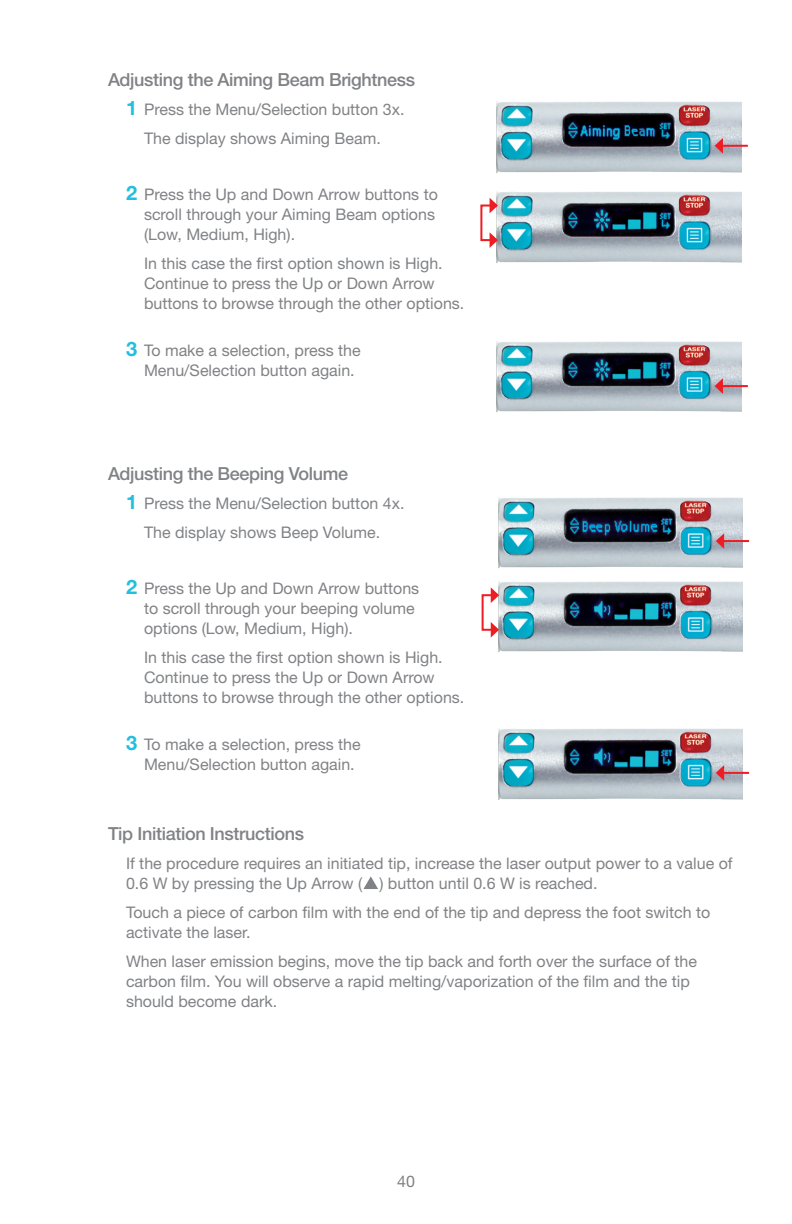
<style>
.page{position:relative;width:792px;height:1224px;background:#fff}
.page>*{position:absolute;margin:0;border:0;box-sizing:border-box;transform-origin:0 0}
.Subs_2{font:500 18px "Helvetica Neue";letter-spacing:-.02em;color:#808285}
.Body_1{font:16px/20px "Helvetica Neue";color:#808285}
.t1{font:16px "Helvetica Neue";color:#7e8083}
.s1{font-weight:700;font-size:20px;color:#22bfde}
</style>
<div class="page">
<svg style="left:363px;top:876px;width:15px;height:13px"></svg>
<img style="left:498px;top:497px;width:244px;height:72px">
<img style="left:498px;top:581px;width:244px;height:72px">
<img style="left:498px;top:728px;width:244px;height:72px">
<hr style="left:723px;top:540px;width:26px;height:2px;background:#ee1d23">
<svg style="left:716px;top:533px;width:8px;height:16px"></svg>
<hr style="left:723px;top:772px;width:26px;height:2px;background:#ee1d23">
<svg style="left:716px;top:765px;width:8px;height:16px"></svg>
<div style="left:482px;top:594px;width:11px;height:37px;border:2px solid #ee1d23"></div>
<svg style="left:491px;top:587px;width:8px;height:16px"></svg>
<svg style="left:491px;top:622px;width:8px;height:16px"></svg>
<img style="left:497px;top:101px;width:244px;height:72px">
<img style="left:497px;top:191px;width:244px;height:72px">
<hr style="left:722px;top:145px;width:26px;height:2px;background:#ee1d23">
<svg style="left:715px;top:138px;width:8px;height:16px"></svg>
<img style="left:497px;top:341px;width:244px;height:71px">
<hr style="left:722px;top:385px;width:26px;height:2px;background:#ee1d23">
<svg style="left:715px;top:378px;width:8px;height:16px"></svg>
<div style="left:480px;top:205px;width:11px;height:36px;border:2px solid #ee1d23"></div>
<svg style="left:490px;top:198px;width:8px;height:15px"></svg>
<svg style="left:490px;top:232px;width:8px;height:16px"></svg>
<p class="Subs_2" style="left:108px;top:69px;width:309px">Adjusting the Aiming Beam Brightness</p>
<p class="Body_1" style="left:126px;top:99px;width:280px"><span class="s1">1</span> Press the Menu/Selection button 3x.</p>
<p class="Body_1" style="left:144px;top:128px;width:238px">The display shows Aiming Beam.</p>
<p class="Body_1" style="left:144px;top:184px;width:295px;text-indent:-18px"><span class="s1">2</span> Press the Up and Down Arrow buttons to scroll through your Aiming Beam options (Low, Medium, High).</p>
<p class="Body_1" style="left:144px;top:253px;width:322px">In this case the first option shown is High.<br>Continue to press the Up or Down Arrow buttons to browse through the other options.</p>
<p class="Body_1" style="left:144px;top:340px;width:218px;text-indent:-18px"><span class="s1">3</span> To make a selection, press the<br>Menu/Selection button again.</p>
<p class="Subs_2" style="left:108px;top:463px;width:242px">Adjusting the Beeping Volume</p>
<p class="Body_1" style="left:126px;top:493px;width:280px"><span class="s1">1</span> Press the Menu/Selection button 4x.</p>
<p class="Body_1" style="left:144px;top:522px;width:238px">The display shows Beep Volume.</p>
<p class="Body_1" style="left:144px;top:578px;width:277px;text-indent:-18px"><span class="s1">2</span> Press the Up and Down Arrow buttons to scroll through your beeping volume options (Low, Medium, High).</p>
<p class="Body_1" style="left:144px;top:647px;width:322px">In this case the first option shown is High.<br>Continue to press the Up or Down Arrow buttons to browse through the other options.</p>
<p class="Body_1" style="left:144px;top:734px;width:218px;text-indent:-18px"><span class="s1">3</span> To make a selection, press the<br>Menu/Selection button again.</p>
<p class="Subs_2" style="left:108px;top:823px;width:198px">Tip Initiation Instructions</p>
<p class="Body_1" style="left:126px;top:853px;width:608px">If the procedure requires an initiated tip, increase the laser output power to a value of<br>0.6 W by pressing the Up Arrow ( ) button until 0.6 W is reached.</p>
<p class="Body_1" style="left:126px;top:902px;width:586px">Touch a piece of carbon film with the end of the tip and depress the foot switch to activate the laser.</p>
<p class="Body_1" style="left:126px;top:951px;width:573px">When laser emission begins, move the tip back and forth over the surface of the carbon film. You will observe a rapid melting/vaporization of the film and the tip should become dark.</p>
<p class="t1" style="left:397px;top:1171px;width:19px">40</p>
</div>
